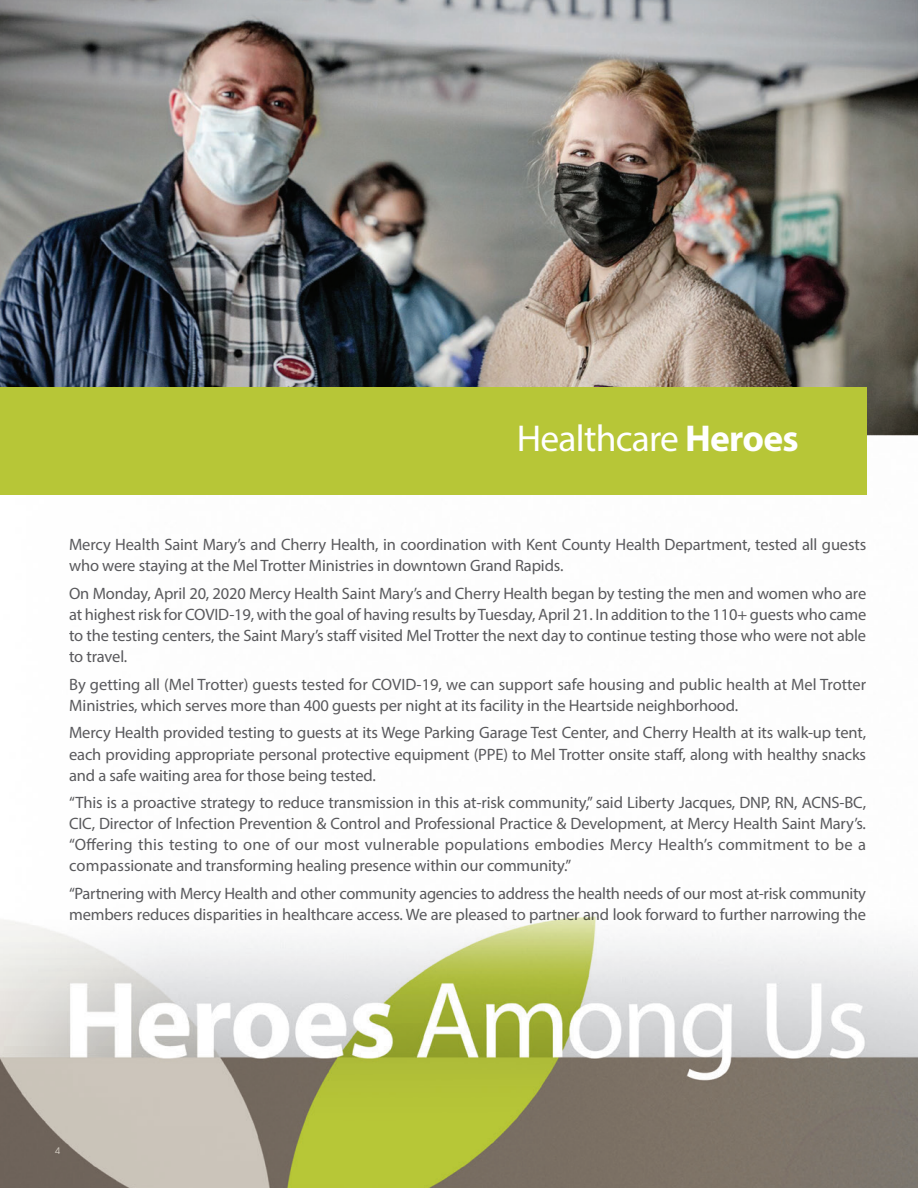
<style>
.page{position:relative;width:918px;height:1188px;background:#fff}
.page>*{position:absolute;margin:0;border:0;box-sizing:border-box;transform-origin:0 0}
.t1{font:37.5px "Myriad Pro";letter-spacing:-.02em;color:#fff}
.t2{font:16.5px/21px "Myriad Pro";letter-spacing:-.01em;color:#5a5a5d}
.t3{font:9px "Avant Garde";color:#d9d3c9}
.s1{font-weight:700}
</style>
<div class="page">
<img style="left:0;top:0;width:918px;height:1188px">
<div style="left:0;top:387px;width:866px;height:108px;background:#b7c637"></div>
<p class="t1" style="left:517px;top:415px;width:283px">Healthcare <span class="s1">Heroes</span></p>
<p class="t2" style="left:69px;top:534px;width:799px">Mercy Health Saint Mary’s and Cherry Health, in coordination with Kent County Health Department, tested all guests who were staying at the Mel Trotter Ministries in downtown Grand Rapids.</p>
<p class="t2" style="left:69px;top:583px;width:799px;text-align:justify">On Monday, April 20, 2020 Mercy Health Saint Mary’s and Cherry Health began by testing the men and women who are at highest risk for COVID-19, with the goal of having results by Tuesday, April 21. In addition to the 110+ guests who came to the testing centers, the Saint Mary’s staff visited Mel Trotter the next day to continue testing those who were not able to travel.</p>
<p class="t2" style="left:69px;top:673px;width:799px">By getting all (Mel Trotter) guests tested for COVID-19, we can support safe housing and public health at Mel Trotter<br>Ministries, which serves more than 400 guests per night at its facility in the Heartside neighborhood.</p>
<p class="t2" style="left:69px;top:722px;width:799px;text-align:justify">Mercy Health provided testing to guests at its Wege Parking Garage Test Center, and Cherry Health at its walk-up tent, each providing appropriate personal protective equipment (PPE) to Mel Trotter onsite staff, along with healthy snacks and a safe waiting area for those being tested.</p>
<p class="t2" style="left:69px;top:792px;width:798px;text-align:justify">“This is a proactive strategy to reduce transmission in this at-risk community,” said Liberty Jacques, DNP, RN, ACNS-BC, CIC, Director of Infection Prevention &amp; Control and Professional Practice &amp; Development, at Mercy Health Saint Mary’s. “Offering this testing to one of our most vulnerable populations embodies Mercy Health’s commitment to be a compassionate and transforming healing presence within our community.”</p>
<p class="t2" style="left:69px;top:883px;width:798px">“Partnering with Mercy Health and other community agencies to address the health needs of our most at-risk community members reduces disparities in healthcare access. We are pleased to partner and look forward to further narrowing the</p>
<p class="t3" style="left:55px;top:1145px;width:6px">4</p>
</div>
